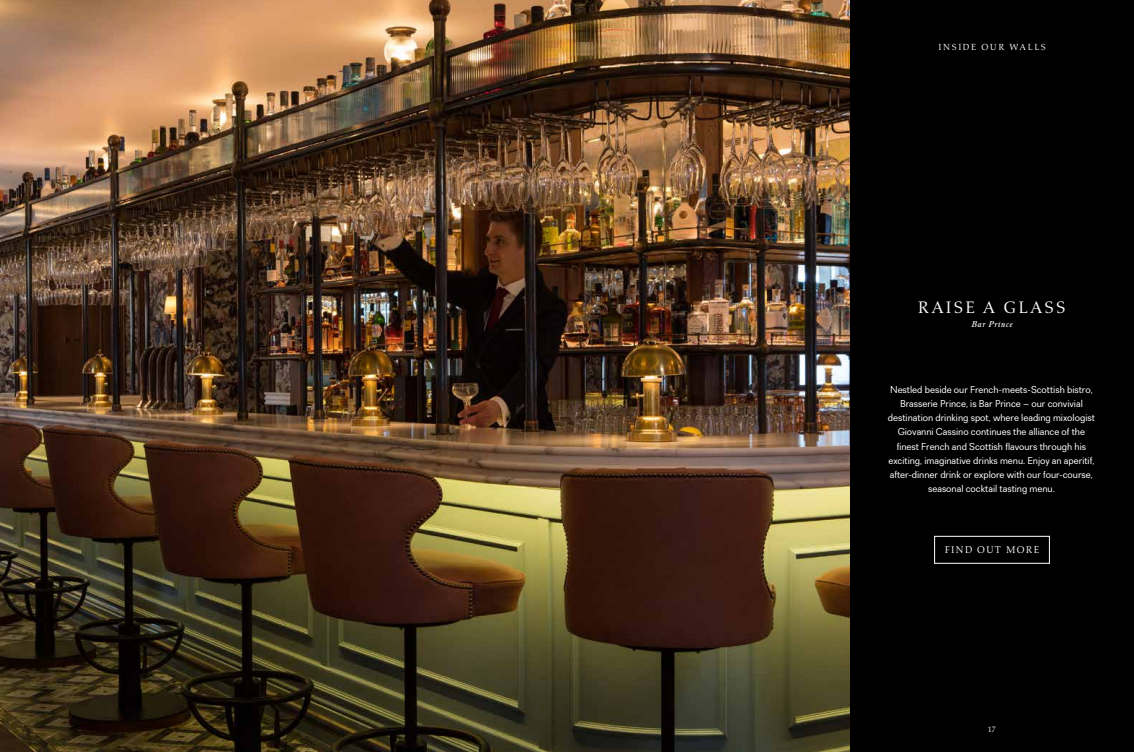
<style>
.page{position:relative;width:1134px;height:752px;background:#fff}
.page>*{position:absolute;margin:0;border:0;box-sizing:border-box;transform-origin:0 0}
.t1{font:17px "Aldus LT Std";letter-spacing:.13em;color:#fff}
.t2{font:10px/14px "Recta";color:#fff;text-align:center}
.t3{font:10px "Aldus LT Std";letter-spacing:.13em;color:#fff}
.t4{font:9px "Aldus LT Std";letter-spacing:.18em;color:#fff}
.t5{font:italic 9px "Baskervald ADF Std";letter-spacing:.04em;color:#fff}
.t6{font:8px "Aldus LT Std";color:#fff}
</style>
<div class="page">
<img style="left:0;top:0;width:850px;height:751px">
<div style="left:850px;top:0;width:284px;height:751px;background:#000"></div>
<div style="left:934px;top:535px;width:116px;height:28px;border:1px solid #fff"></div>
<p class="t4" style="left:938px;top:42px;width:109px">INSIDE OUR WALLS</p>
<h1 class="t1" style="left:918px;top:298px;width:149px">RAISE A GLASS</h1>
<p class="t5" style="left:971px;top:319px;width:42px">Bar Prince</p>
<p class="t2" style="left:888px;top:383px;width:208px">Nestled beside our French-meets-Scottish bistro, Brasserie Prince, is Bar Prince – our convivial destination drinking spot, where leading mixologist Giovanni Cassino continues the alliance of the finest French and Scottish flavours through his exciting, imaginative drinks menu. Enjoy an aperitif, after-dinner drink or explore with our four-course, seasonal cocktail tasting menu.</p>
<p class="t3" style="left:945px;top:544px;width:96px">FIND OUT MORE</p>
<p class="t6" style="left:988px;top:724px;width:9px">17</p>
</div>
